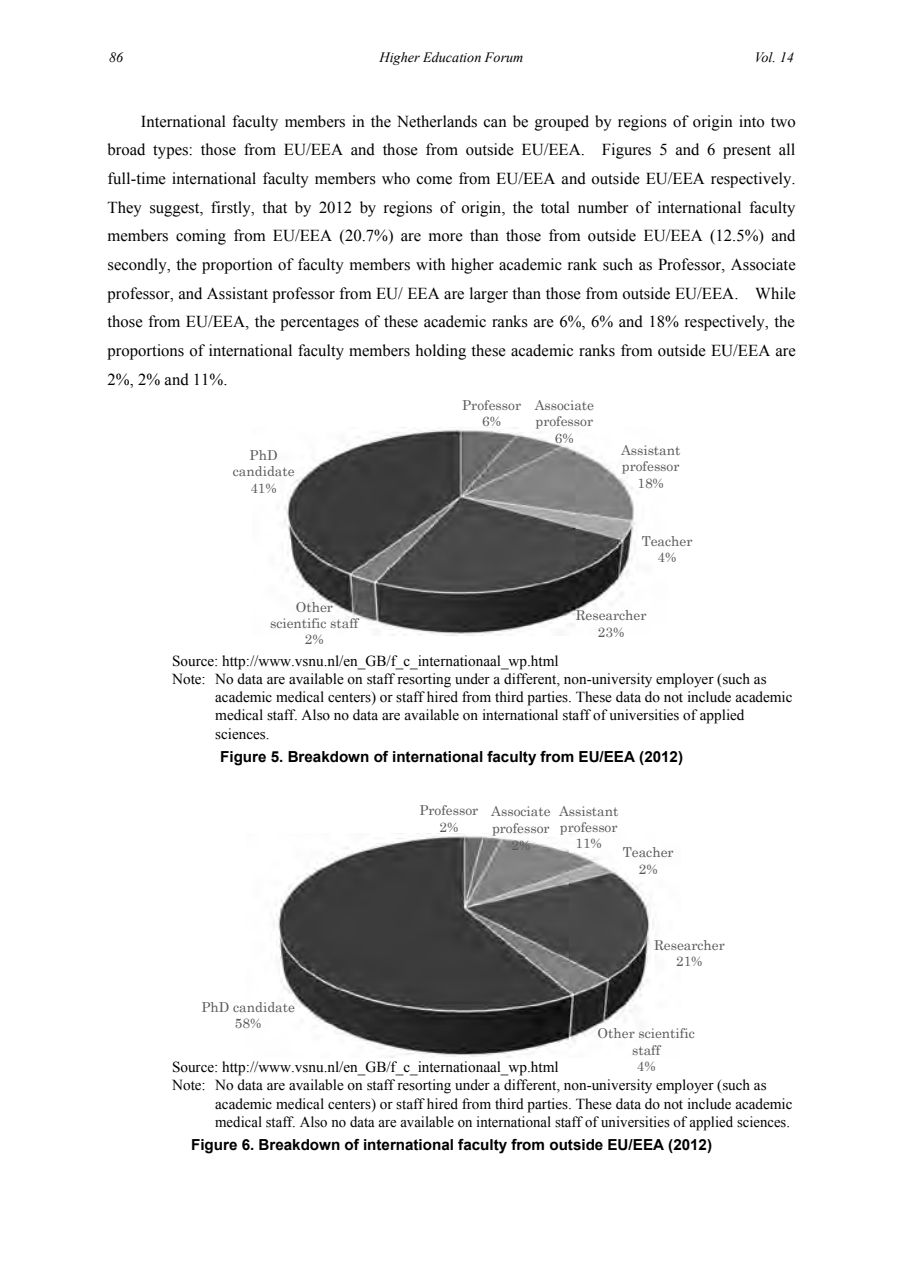
<style>
.page{position:relative;width:903px;height:1275px;background:#fff}
.page>*{position:absolute;margin:0;border:0;box-sizing:border-box;transform-origin:0 0}
.t1{font:16.62px/28.7px "Times New Roman";color:#000;text-align:justify}
.t2{font:15.22px "Times New Roman";color:#000}
.t3{font:700 15.22px "Arial";color:#000}
.t4{font:italic 14.17px "Times New Roman";color:#000}
.t5{font:13.65px/16.4px "Century";color:#595959;text-align:center}
</style>
<div class="page">
<img style="left:284px;top:427px;width:352px;height:209px">
<img style="left:274px;top:834px;width:379px;height:224px">
<p class="t4" style="left:109px;top:48px;width:16px">86</p>
<p class="t4" style="left:379px;top:48px;width:146px">Higher Education Forum</p>
<p class="t4" style="left:754px;top:48px;width:41px">Vol. 14</p>
<p class="t1" style="left:108px;top:106px;width:690px;text-indent:33px">International faculty members in the Netherlands can be grouped by regions of origin into two broad types: those from EU/EEA and those from outside EU/EEA. Figures 5 and 6 present all full-time international faculty members who come from EU/EEA and outside EU/EEA respectively.<br>They suggest, firstly, that by 2012 by regions of origin, the total number of international faculty members coming from EU/EEA (20.7%) are more than those from outside EU/EEA (12.5%) and secondly, the proportion of faculty members with higher academic rank such as Professor, Associate professor, and Assistant professor from EU/ EEA are larger than those from outside EU/EEA. While those from EU/EEA, the percentages of these academic ranks are 6%, 6% and 18% respectively, the proportions of international faculty members holding these academic ranks from outside EU/EEA are 2%, 2% and 11%.</p>
<p class="t5" style="left:233px;top:445px;width:63px">PhD candidate<br>41%</p>
<p class="t5" style="left:270px;top:597px;width:90px">Other scientific staff<br>2%</p>
<p class="t5" style="left:462px;top:395px;width:60px">Professor<br>6%</p>
<p class="t5" style="left:535px;top:395px;width:61px">Associate professor<br>6%</p>
<p class="t5" style="left:621px;top:440px;width:61px">Assistant professor<br>18%</p>
<p class="t5" style="left:642px;top:531px;width:52px">Teacher<br>4%</p>
<p class="t5" style="left:576px;top:606px;width:72px">Researcher<br>23%</p>
<p class="t2" style="left:172px;top:650px;width:388px">Source: http://www.vsnu.nl/en_GB/f_c_internationaal_wp.html</p>
<p class="t2" style="left:172px;top:669px;width:596px">Note: No data are available on staff resorting under a different, non-university employer (such as</p>
<p class="t2" style="left:215px;top:687px;width:579px">academic medical centers) or staff hired from third parties. These data do not include academic</p>
<p class="t2" style="left:215px;top:705px;width:531px">medical staff. Also no data are available on international staff of universities of applied</p>
<p class="t2" style="left:215px;top:723px;width:56px">sciences.</p>
<p class="t3" style="left:220px;top:747px;width:464px">Figure 5. Breakdown of international faculty from EU/EEA (2012)</p>
<p class="t5" style="left:419px;top:801px;width:60px">Professor<br>2%</p>
<p class="t5" style="left:491px;top:801px;width:61px;line-height:17px">Associate professor<br>2%</p>
<p class="t5" style="left:559px;top:801px;width:61px">Assistant professor<br>11%</p>
<p class="t5" style="left:623px;top:843px;width:52px">Teacher<br>2%</p>
<p class="t5" style="left:654px;top:936px;width:72px">Researcher<br>21%</p>
<p class="t5" style="left:201px;top:997px;width:95px">PhD candidate<br>58%</p>
<p class="t5" style="left:597px;top:1024px;width:99px">Other scientific staff<br>4%</p>
<p class="t2" style="left:172px;top:1057px;width:388px">Source: http://www.vsnu.nl/en_GB/f_c_internationaal_wp.html</p>
<p class="t2" style="left:172px;top:1075px;width:596px">Note: No data are available on staff resorting under a different, non-university employer (such as</p>
<p class="t2" style="left:215px;top:1093px;width:579px">academic medical centers) or staff hired from third parties. These data do not include academic</p>
<p class="t2" style="left:215px;top:1111px;width:576px">medical staff. Also no data are available on international staff of universities of applied sciences.</p>
<p class="t3" style="left:191px;top:1135px;width:522px">Figure 6. Breakdown of international faculty from outside EU/EEA (2012)</p>
</div>
